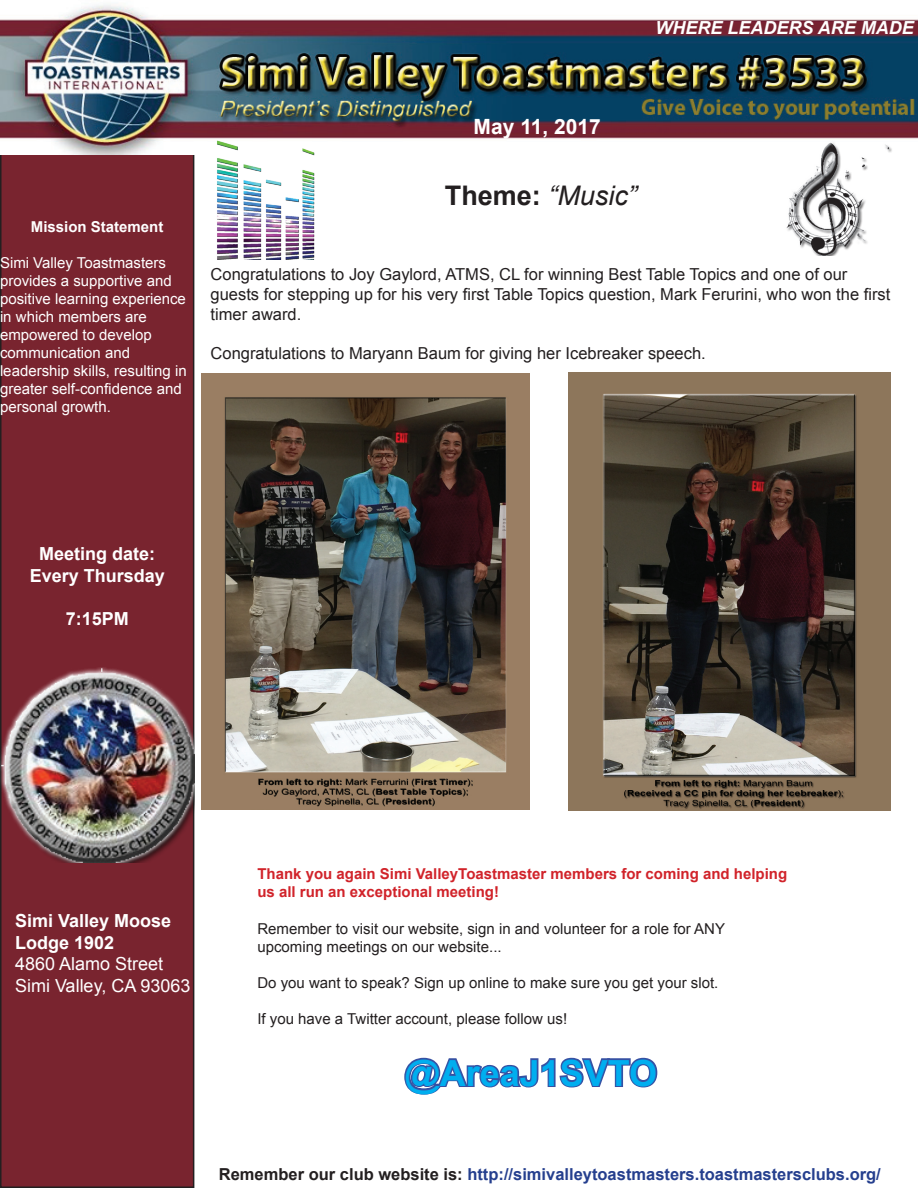
<style>
.page{position:relative;width:918px;height:1188px;background:#fff}
.page>*{position:absolute;margin:0;border:0;box-sizing:border-box;transform-origin:0 0}
.t1{font:700 36px "Arial";color:#00aeef}
.t2{font:italic 27px "Arial";color:#231f20}
.t3{font:700 21px "Arial";color:#fff}
.t4{font:700 18px/21.6px "Arial";color:#fff;text-align:center}
.t5{font:18px/21.6px "Arial";color:#fff}
.t6{font:italic 700 18px "Arial";color:#fff}
.t7{font:16.5px/19.8px "Arial";color:#231f20}
.t8{font:700 16.5px "Arial";color:#253f8e}
.t9{font:15px/18px "Arial";color:#fff}
.t10{font:15px/18px "Arial";color:#231f20}
.t11{font:700 15px/18px "Arial";color:#d1232a}
.t12{font:700 15px "Arial";color:#fff}
.s1{font-weight:700;font-style:normal}
.s2{color:#231f20}
</style>
<div class="page">
<div style="left:1px;top:1px;width:193px;height:1186px;background:#79242f"></div>
<div style="left:0;top:0;width:194px;height:1188px;border:2px solid #231f20"></div>
<img style="left:0;top:0;width:917px;height:155px">
<img style="left:0;top:668px;width:194px;height:194px">
<svg style="left:404px;top:1057px;width:254px;height:38px"></svg>
<img style="left:216px;top:139px;width:101px;height:120px">
<img style="left:779px;top:140px;width:117px;height:116px">
<img style="left:202px;top:373px;width:327px;height:437px">
<img style="left:569px;top:373px;width:322px;height:438px">
<p class="t6" style="left:656px;top:16px;width:260px">WHERE LEADERS ARE MADE</p>
<p class="t12" style="left:31px;top:217px;width:134px">Mission Statement</p>
<p class="t9" style="left:0;top:254px;width:188px">Simi Valley Toastmasters provides a supportive and positive learning experience in which members are empowered to develop communication and leadership skills, resulting in greater self-confidence and personal growth.</p>
<p class="t3" style="left:474px;top:113px;width:129px">May 11, 2017</p>
<h2 class="t2" style="left:445px;top:178px;width:193px"><span class="s1">Theme:</span> “Music”</h2>
<p class="t7" style="left:211px;top:265px;width:681px">Congratulations to Joy Gaylord, ATMS, CL for winning Best Table Topics and one of our guests for stepping up for his very first Table Topics question, Mark Ferurini, who won the first timer award.</p>
<p class="t7" style="left:211px;top:344px;width:497px">Congratulations to Maryann Baum for giving her Icebreaker speech.</p>
<p class="t4" style="left:30px;top:543px;width:137px">Meeting date:<br>Every Thursday</p>
<p class="t4" style="left:66px;top:608px;width:65px">7:15PM</p>
<p class="t4" style="left:15px;top:911px;width:158px;text-align:left">Simi Valley Moose<br>Lodge 1902</p>
<p class="t5" style="left:15px;top:953px;width:177px">4860 Alamo Street<br>Simi Valley, CA 93063</p>
<p class="t11" style="left:257px;top:865px;width:531px">Thank you again Simi ValleyToastmaster members for coming and helping us all run an exceptional meeting!</p>
<p class="t10" style="left:257px;top:920px;width:469px">Remember to visit our website, sign in and volunteer for a role for ANY upcoming meetings on our website...</p>
<p class="t10" style="left:257px;top:974px;width:463px">Do you want to speak? Sign up online to make sure you get your slot.</p>
<p class="t10" style="left:257px;top:1010px;width:311px">If you have a Twitter account, please follow us!</p>
<h1 class="t1" style="left:405px;top:1049px;width:254px">@AreaJ1SVTO</h1>
<p class="t8" style="left:219px;top:1163px;width:664px"><span class="s2">Remember our club website is:</span> http://simivalleytoastmasters.toastmastersclubs.org/</p>
</div>
